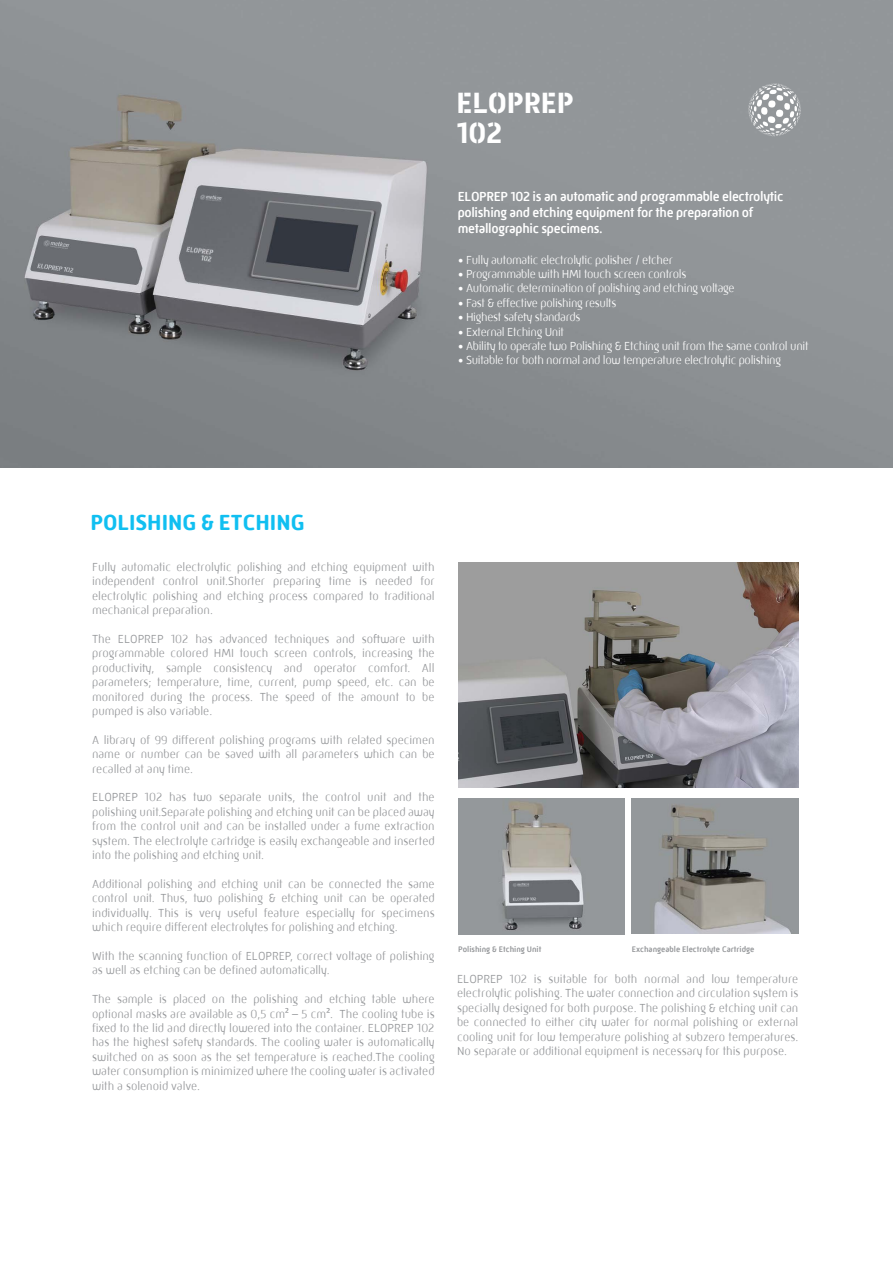
<style>
.page{position:relative;width:893px;height:1263px;background:#fff}
.page>*{position:absolute;margin:0;border:0;box-sizing:border-box;transform-origin:0 0}
.t1{font:700 30px/30px "Mic 32 New Stencil";color:#fff}
.t2{font:700 22.5px "Mic 32 New Rounded W00";color:#10bff1}
.t3{font:500 13.5px/16.2px "Mic 32 New Rounded W00";letter-spacing:-.025em;color:#fff}
.t4{font:300 12px/14.4px "Mic 32 New Rounded W00";color:#939598;text-align:justify}
.t5{font:300 12px "Mic 32 New Rounded W00";letter-spacing:-.025em;color:#fff}
.t6{font:500 8.25px "Mic 32 New Rounded W00";color:#939598}
.s1{font-family:"Myriad Pro";font-weight:400}
</style>
<div class="page">
<img style="left:0;top:0;width:893px;height:468px">
<svg style="left:748px;top:83px;width:54px;height:54px;background:#acafb1"></svg>
<img style="left:632px;top:798px;width:166px;height:136px">
<img style="left:458px;top:798px;width:167px;height:136px">
<img style="left:458px;top:562px;width:340px;height:225px">
<h1 class="t1" style="left:456px;top:88px;width:119px">ELOPREP<br>102</h1>
<p class="t3" style="left:458px;top:188px;width:327px">ELOPREP 102 is an automatic and programmable electrolytic polishing and etching equipment for the preparation of metallographic specimens.</p>
<p class="t5" style="left:458px;top:253px;width:217px">• Fully automatic electrolytic polisher / etcher</p>
<p class="t5" style="left:458px;top:267px;width:230px">• Programmable with HMI touch screen controls</p>
<p class="t5" style="left:458px;top:282px;width:278px">• Automatic determination of polishing and etching voltage</p>
<p class="t5" style="left:458px;top:296px;width:160px">• Fast &amp; effective polishing results</p>
<p class="t5" style="left:458px;top:310px;width:124px">• Highest safety standards</p>
<p class="t5" style="left:458px;top:325px;width:108px">• External Etching Unit</p>
<p class="t5" style="left:458px;top:339px;width:352px">• Ability to operate two Polishing &amp; Etching unit from the same control unit</p>
<p class="t5" style="left:458px;top:354px;width:325px">• Suitable for both normal and low temperature electrolytic polishing</p>
<h2 class="t2" style="left:91px;top:510px;width:215px">POLISHING &amp; ETCHING</h2>
<p class="t4" style="left:92px;top:560px;width:344px">Fully automatic electrolytic polishing and etching equipment with independent control unit.Shorter preparing time is needed for electrolytic polishing and etching process compared to traditional mechanical preparation.</p>
<p class="t4" style="left:92px;top:632px;width:344px">The ELOPREP 102 has advanced techniques and software with programmable colored HMI touch screen controls, increasing the productivity, sample consistency and operator comfort. All parameters; temperature, time, current, pump speed, etc. can be monitored during the process. The speed of the amount to be pumped is also variable.</p>
<p class="t4" style="left:92px;top:732px;width:344px">A library of 99 different polishing programs with related specimen name or number can be saved with all parameters which can be recalled at any time.</p>
<p class="t4" style="left:92px;top:790px;width:344px">ELOPREP 102 has two separate units, the control unit and the polishing unit.Separate polishing and etching unit can be placed away from the control unit and can be installed under a fume extraction system. The electrolyte cartridge is easily exchangeable and inserted into the polishing and etching unit.</p>
<p class="t4" style="left:92px;top:876px;width:344px">Additional polishing and etching unit can be connected the same control unit. Thus, two polishing &amp; etching unit can be operated individually. This is very useful feature especially for specimens which require different electrolytes for polishing and etching.</p>
<p class="t4" style="left:92px;top:948px;width:344px">With the scanning function of ELOPREP, correct voltage of polishing as well as etching can be defined automatically.</p>
<p class="t4" style="left:92px;top:992px;width:344px">The sample is placed on the polishing and etching table where optional masks are available as 0,5 cm<span class="s1">²</span> – 5 cm<span class="s1">²</span>. The cooling tube is fixed to the lid and directly lowered into the container. ELOPREP 102 has the highest safety standards. The cooling water is automatically switched on as soon as the set temperature is reached.The cooling water consumption is minimized where the cooling water is activated with a solenoid valve.</p>
<p class="t6" style="left:458px;top:945px;width:85px">Polishing &amp; Etching Unit</p>
<p class="t6" style="left:632px;top:945px;width:124px">Exchangeable Electrolyte Cartridge</p>
<p class="t4" style="left:457px;top:972px;width:343px">ELOPREP 102 is suitable for both normal and low temperature electrolytic polishing. The water connection and circulation system is specially designed for both purpose. The polishing &amp; etching unit can be connected to either city water for normal polishing or external cooling unit for low temperature polishing at subzero temperatures.<br>No separate or additional equipment is necessary for this purpose.</p>
</div>
